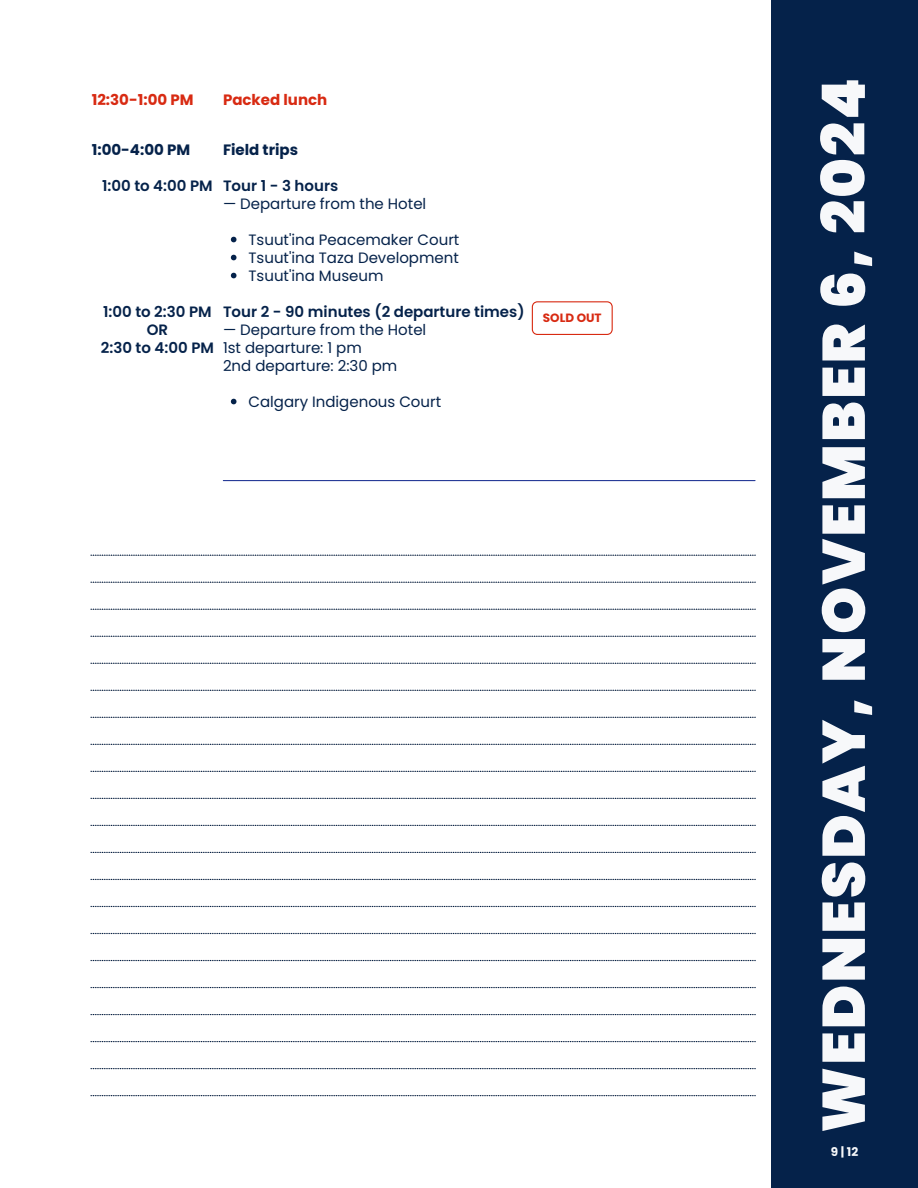
<style>
.page{position:relative;width:918px;height:1188px;background:#fff}
.page>*{position:absolute;margin:0;border:0;box-sizing:border-box;transform-origin:0 0}
.t1{font:900 60px "Poppins";letter-spacing:.035em;color:#f7f8fa}
.t2{font:15px "Poppins";color:#05224a}
.t3{font:600 15px "Poppins";color:#05224a}
.t4{font:700 15px "Poppins";color:#d82a12}
.t5{font:700 15px "Poppins";color:#05224a}
.t6{font:700 12px "Poppins";color:#d82a12}
.t7{font:700 12px "Poppins";color:#f7f8fa}
</style>
<div class="page">
<div style="left:771px;top:0;width:147px;height:1188px;background:#05224a"></div>
<svg style="left:231px;top:237px;width:6px;height:5px"></svg>
<svg style="left:231px;top:255px;width:6px;height:5px"></svg>
<svg style="left:231px;top:273px;width:6px;height:5px"></svg>
<svg style="left:231px;top:399px;width:6px;height:5px"></svg>
<hr style="left:223px;top:480px;width:532px;height:1px;background:#283c98">
<svg style="left:91px;top:555px;width:665px;height:541px"></svg>
<svg style="left:532px;top:301px;width:81px;height:34px"></svg>
<p class="t4" style="left:92px;top:89px;width:103px">12:30-1:00 PM</p>
<p class="t4" style="left:223px;top:89px;width:106px">Packed lunch</p>
<p class="t5" style="left:92px;top:139px;width:100px">1:00-4:00 PM</p>
<p class="t3" style="left:102px;top:175px;width:112px">1:00 to 4:00 PM</p>
<p class="t5" style="left:223px;top:139px;width:77px">Field trips</p>
<p class="t3" style="left:223px;top:175px;width:117px">Tour 1 - 3 hours</p>
<p class="t2" style="left:223px;top:193px;width:205px">— Departure from the Hotel</p>
<p class="t2" style="left:248px;top:229px;width:212px">Tsuut'ina Peacemaker Court</p>
<p class="t2" style="left:248px;top:247px;width:212px">Tsuut'ina Taza Development</p>
<p class="t2" style="left:248px;top:265px;width:137px">Tsuut'ina Museum</p>
<p class="t3" style="left:223px;top:301px;width:303px">Tour 2 - 90 minutes (2 departure times)</p>
<p class="t2" style="left:223px;top:319px;width:205px">— Departure from the Hotel</p>
<p class="t2" style="left:223px;top:337px;width:140px">1st departure: 1 pm</p>
<p class="t2" style="left:223px;top:355px;width:176px">2nd departure: 2:30 pm</p>
<p class="t2" style="left:248px;top:391px;width:194px">Calgary Indigenous Court</p>
<p class="t3" style="left:103px;top:301px;width:110px">1:00 to 2:30 PM</p>
<p class="t3" style="left:147px;top:319px;width:23px">OR</p>
<p class="t3" style="left:101px;top:337px;width:115px">2:30 to 4:00 PM</p>
<p class="t6" style="left:543px;top:309px;width:60px">SOLD OUT</p>
<h2 class="t1" style="left:802px;top:1133px;width:1057px;rotate:-90deg">WEDNESDAY, NOVEMBER 6, 2024</h2>
<h1 class="t7" style="left:831px;top:1144px;width:29px">9|12</h1>
</div>
